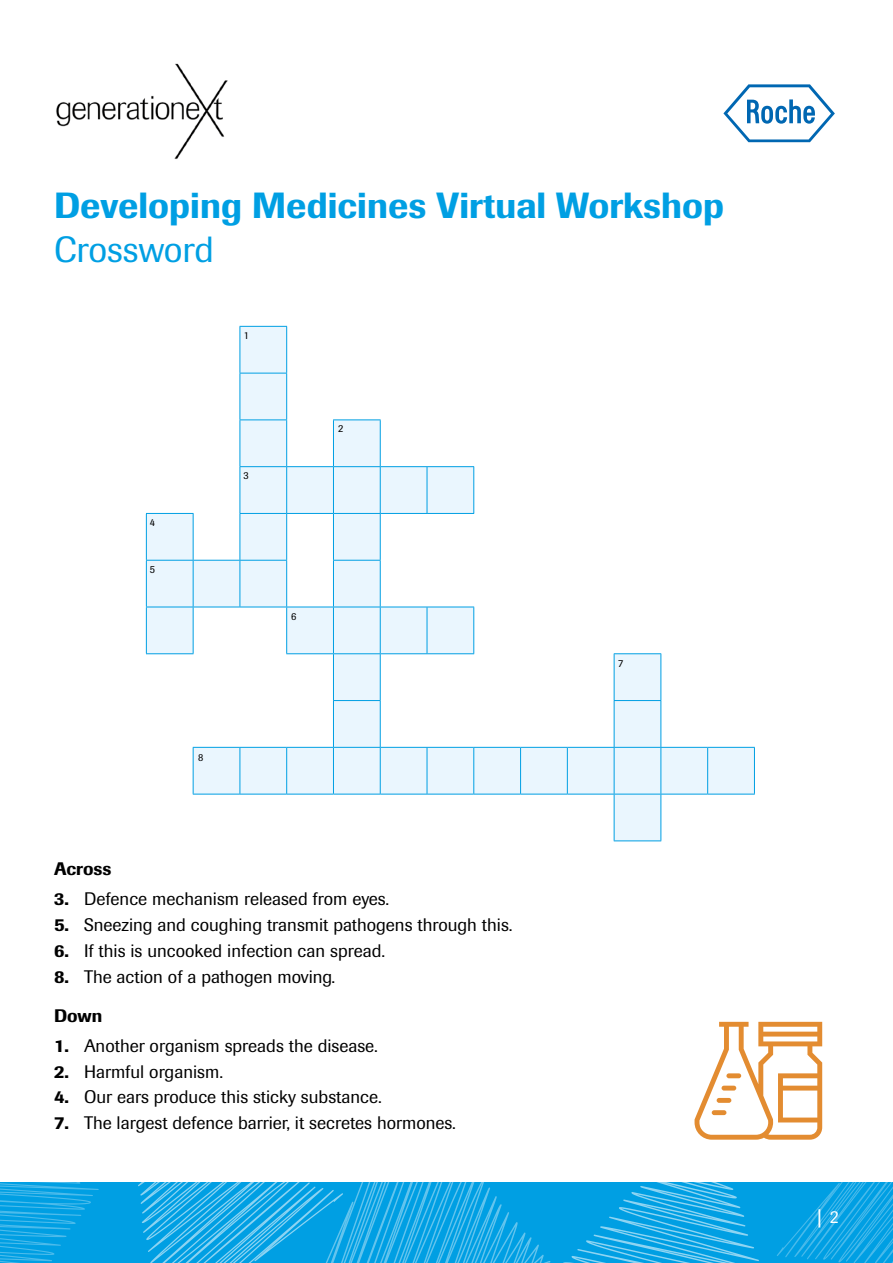
<style>
.page{position:relative;width:893px;height:1263px;background:#fff}
.page>*{position:absolute;margin:0;border:0;box-sizing:border-box;transform-origin:0 0}
.t1{font:500 36px "Imago";color:#009fe3}
.t2{font:36px "Imago";color:#009fe3}
.t3{font:18px/38.5px "Imago";color:#000}
.t4{font:500 18px "Imago";color:#000}
.t5{font:700 18px "Courier";color:#fff}
.t6{font:10.5px "Imago";color:#000}
.s1{font-weight:500}
.s2{font-family:"Imago";font-weight:400}
</style>
<div class="page">
<div style="left:0;top:1182px;width:893px;height:81px;background:#009fe3"></div>
<svg style="left:0;top:1182px;width:99px;height:81px"></svg>
<svg style="left:138px;top:1182px;width:96px;height:81px"></svg>
<svg style="left:234px;top:1182px;width:316px;height:81px"></svg>
<svg style="left:550px;top:1182px;width:144px;height:81px"></svg>
<svg style="left:723px;top:84px;width:112px;height:58px"></svg>
<img style="left:56px;top:63px;width:172px;height:96px">
<svg style="left:146px;top:326px;width:608px;height:515px"></svg>
<hr style="left:708px;top:466px;width:46px;height:1px;background:#fff">
<hr style="left:708px;top:559px;width:46px;height:2px;background:#fff">
<hr style="left:240px;top:326px;width:47px;height:1px;background:#009fe3">
<hr style="left:240px;top:327px;width:1px;height:46px;background:#009fe3">
<hr style="left:286px;top:327px;width:1px;height:46px;background:#009fe3">
<hr style="left:240px;top:373px;width:47px;height:1px;background:#009fe3">
<hr style="left:240px;top:373px;width:1px;height:46px;background:#009fe3">
<hr style="left:286px;top:373px;width:1px;height:46px;background:#009fe3">
<hr style="left:240px;top:419px;width:47px;height:1px;background:#009fe3">
<hr style="left:240px;top:420px;width:1px;height:46px;background:#009fe3">
<hr style="left:286px;top:420px;width:1px;height:46px;background:#009fe3">
<hr style="left:240px;top:514px;width:1px;height:46px;background:#009fe3">
<hr style="left:286px;top:514px;width:1px;height:46px;background:#009fe3">
<hr style="left:146px;top:513px;width:48px;height:1px;background:#009fe3">
<hr style="left:146px;top:514px;width:1px;height:46px;background:#009fe3">
<hr style="left:193px;top:514px;width:1px;height:46px;background:#009fe3">
<hr style="left:146px;top:607px;width:1px;height:46px;background:#009fe3">
<hr style="left:193px;top:607px;width:1px;height:46px;background:#009fe3">
<hr style="left:146px;top:653px;width:48px;height:1px;background:#009fe3">
<hr style="left:146px;top:560px;width:47px;height:1px;background:#009fe3">
<hr style="left:146px;top:561px;width:1px;height:46px;background:#009fe3">
<hr style="left:193px;top:560px;width:47px;height:1px;background:#009fe3">
<hr style="left:193px;top:561px;width:1px;height:46px;background:#009fe3">
<hr style="left:240px;top:560px;width:47px;height:1px;background:#009fe3">
<hr style="left:240px;top:561px;width:1px;height:46px;background:#009fe3">
<hr style="left:286px;top:561px;width:1px;height:46px;background:#009fe3">
<hr style="left:146px;top:607px;width:47px;height:1px;background:#009fe3">
<hr style="left:193px;top:607px;width:47px;height:1px;background:#009fe3">
<hr style="left:240px;top:607px;width:46px;height:1px;background:#009fe3">
<hr style="left:240px;top:466px;width:47px;height:1px;background:#009fe3">
<hr style="left:240px;top:467px;width:1px;height:46px;background:#009fe3">
<hr style="left:287px;top:466px;width:46px;height:1px;background:#009fe3">
<hr style="left:286px;top:467px;width:1px;height:46px;background:#009fe3">
<hr style="left:380px;top:466px;width:47px;height:1px;background:#009fe3">
<hr style="left:427px;top:466px;width:47px;height:1px;background:#009fe3">
<hr style="left:427px;top:467px;width:1px;height:46px;background:#009fe3">
<hr style="left:473px;top:467px;width:1px;height:46px;background:#009fe3">
<hr style="left:240px;top:513px;width:47px;height:1px;background:#009fe3">
<hr style="left:287px;top:513px;width:46px;height:1px;background:#009fe3">
<hr style="left:380px;top:513px;width:47px;height:1px;background:#009fe3">
<hr style="left:427px;top:513px;width:47px;height:1px;background:#009fe3">
<hr style="left:333px;top:419px;width:48px;height:1px;background:#009fe3">
<hr style="left:333px;top:420px;width:1px;height:46px;background:#009fe3">
<hr style="left:380px;top:420px;width:1px;height:46px;background:#009fe3">
<hr style="left:333px;top:466px;width:47px;height:1px;background:#009fe3">
<hr style="left:333px;top:467px;width:1px;height:46px;background:#009fe3">
<hr style="left:380px;top:467px;width:1px;height:46px;background:#009fe3">
<hr style="left:333px;top:513px;width:47px;height:1px;background:#009fe3">
<hr style="left:333px;top:514px;width:1px;height:46px;background:#009fe3">
<hr style="left:380px;top:514px;width:1px;height:46px;background:#009fe3">
<hr style="left:333px;top:560px;width:48px;height:1px;background:#009fe3">
<hr style="left:333px;top:561px;width:1px;height:46px;background:#009fe3">
<hr style="left:380px;top:561px;width:1px;height:46px;background:#009fe3">
<hr style="left:333px;top:654px;width:1px;height:46px;background:#009fe3">
<hr style="left:380px;top:654px;width:1px;height:46px;background:#009fe3">
<hr style="left:614px;top:653px;width:47px;height:1px;background:#009fe3">
<hr style="left:614px;top:654px;width:1px;height:46px;background:#009fe3">
<hr style="left:660px;top:654px;width:1px;height:46px;background:#009fe3">
<hr style="left:614px;top:700px;width:47px;height:1px;background:#009fe3">
<hr style="left:614px;top:701px;width:1px;height:46px;background:#009fe3">
<hr style="left:660px;top:701px;width:1px;height:46px;background:#009fe3">
<hr style="left:614px;top:794px;width:1px;height:46px;background:#009fe3">
<hr style="left:660px;top:794px;width:1px;height:46px;background:#009fe3">
<hr style="left:614px;top:840px;width:47px;height:1px;background:#009fe3">
<hr style="left:286px;top:607px;width:47px;height:1px;background:#009fe3">
<hr style="left:286px;top:607px;width:1px;height:46px;background:#009fe3">
<hr style="left:333px;top:607px;width:47px;height:1px;background:#009fe3">
<hr style="left:333px;top:607px;width:1px;height:46px;background:#009fe3">
<hr style="left:380px;top:607px;width:47px;height:1px;background:#009fe3">
<hr style="left:380px;top:607px;width:1px;height:46px;background:#009fe3">
<hr style="left:427px;top:607px;width:47px;height:1px;background:#009fe3">
<hr style="left:427px;top:607px;width:1px;height:46px;background:#009fe3">
<hr style="left:473px;top:607px;width:1px;height:46px;background:#009fe3">
<hr style="left:286px;top:653px;width:47px;height:1px;background:#009fe3">
<hr style="left:333px;top:653px;width:47px;height:1px;background:#009fe3">
<hr style="left:380px;top:653px;width:47px;height:1px;background:#009fe3">
<hr style="left:427px;top:653px;width:47px;height:1px;background:#009fe3">
<hr style="left:193px;top:747px;width:47px;height:1px;background:#009fe3">
<hr style="left:193px;top:748px;width:1px;height:46px;background:#009fe3">
<hr style="left:240px;top:747px;width:47px;height:1px;background:#009fe3">
<hr style="left:240px;top:748px;width:1px;height:46px;background:#009fe3">
<hr style="left:287px;top:747px;width:46px;height:1px;background:#009fe3">
<hr style="left:286px;top:748px;width:1px;height:46px;background:#009fe3">
<hr style="left:380px;top:747px;width:47px;height:1px;background:#009fe3">
<hr style="left:427px;top:747px;width:47px;height:1px;background:#009fe3">
<hr style="left:427px;top:748px;width:1px;height:46px;background:#009fe3">
<hr style="left:474px;top:747px;width:47px;height:1px;background:#009fe3">
<hr style="left:473px;top:748px;width:1px;height:46px;background:#009fe3">
<hr style="left:521px;top:747px;width:46px;height:1px;background:#009fe3">
<hr style="left:520px;top:748px;width:1px;height:46px;background:#009fe3">
<hr style="left:567px;top:747px;width:47px;height:1px;background:#009fe3">
<hr style="left:567px;top:748px;width:1px;height:46px;background:#009fe3">
<hr style="left:614px;top:747px;width:47px;height:1px;background:#009fe3">
<hr style="left:614px;top:748px;width:1px;height:46px;background:#009fe3">
<hr style="left:661px;top:747px;width:47px;height:1px;background:#009fe3">
<hr style="left:660px;top:748px;width:1px;height:46px;background:#009fe3">
<hr style="left:708px;top:747px;width:47px;height:1px;background:#009fe3">
<hr style="left:707px;top:748px;width:1px;height:46px;background:#009fe3">
<hr style="left:754px;top:748px;width:1px;height:46px;background:#009fe3">
<hr style="left:193px;top:794px;width:47px;height:1px;background:#009fe3">
<hr style="left:240px;top:794px;width:47px;height:1px;background:#009fe3">
<hr style="left:287px;top:794px;width:46px;height:1px;background:#009fe3">
<hr style="left:380px;top:794px;width:47px;height:1px;background:#009fe3">
<hr style="left:427px;top:794px;width:47px;height:1px;background:#009fe3">
<hr style="left:474px;top:794px;width:47px;height:1px;background:#009fe3">
<hr style="left:521px;top:794px;width:46px;height:1px;background:#009fe3">
<hr style="left:567px;top:794px;width:47px;height:1px;background:#009fe3">
<hr style="left:614px;top:794px;width:47px;height:1px;background:#009fe3">
<hr style="left:661px;top:794px;width:47px;height:1px;background:#009fe3">
<hr style="left:708px;top:794px;width:47px;height:1px;background:#009fe3">
<hr style="left:333px;top:700px;width:48px;height:1px;background:#009fe3">
<hr style="left:333px;top:701px;width:1px;height:46px;background:#009fe3">
<hr style="left:380px;top:701px;width:1px;height:46px;background:#009fe3">
<hr style="left:333px;top:747px;width:47px;height:1px;background:#009fe3">
<hr style="left:333px;top:748px;width:1px;height:46px;background:#009fe3">
<hr style="left:380px;top:748px;width:1px;height:46px;background:#009fe3">
<hr style="left:333px;top:794px;width:47px;height:1px;background:#009fe3">
<svg style="left:694px;top:1022px;width:199px;height:241px"></svg>
<h1 class="t1" style="left:54px;top:182px;width:672px">Developing Medicines Virtual Workshop</h1>
<h1 class="t2" style="left:54px;top:226px;width:161px">Crossword</h1>
<p class="t6" style="left:150px;top:516px;width:7px">4</p>
<p class="t6" style="left:150px;top:562px;width:7px">5</p>
<p class="t6" style="left:244px;top:328px;width:7px">1</p>
<p class="t6" style="left:243px;top:469px;width:7px">3</p>
<p class="t6" style="left:338px;top:422px;width:7px">2</p>
<p class="t6" style="left:291px;top:609px;width:7px">6</p>
<p class="t6" style="left:198px;top:750px;width:7px">8</p>
<p class="t4" style="left:54px;top:857px;width:59px">Across</p>
<p class="t3" style="left:54px;top:880px;width:337px"><span class="s1">3.</span> Defence mechanism released from eyes.</p>
<p class="t3" style="left:54px;top:905px;width:460px"><span class="s1">5.</span> Sneezing and coughing transmit pathogens through this.</p>
<p class="t3" style="left:54px;top:931px;width:333px"><span class="s1">6.</span> If this is uncooked infection can spread.</p>
<p class="t3" style="left:54px;top:957px;width:283px"><span class="s1">8.</span> The action of a pathogen moving.<br><span class="s1">Down</span></p>
<p class="t3" style="left:54px;top:1026px;width:326px"><span class="s1">1.</span> Another organism spreads the disease.</p>
<p class="t3" style="left:54px;top:1052px;width:171px"><span class="s1">2.</span> Harmful organism.</p>
<p class="t3" style="left:54px;top:1078px;width:329px"><span class="s1">4.</span> Our ears produce this sticky substance.</p>
<p class="t3" style="left:54px;top:1103px;width:403px"><span class="s1">7.</span> The largest defence barrier, it secretes hormones.</p>
<p class="t6" style="left:618px;top:657px;width:7px">7</p>
<p class="t5" style="left:814px;top:1202px;width:26px">∣ <span class="s2">2</span></p>
</div>
